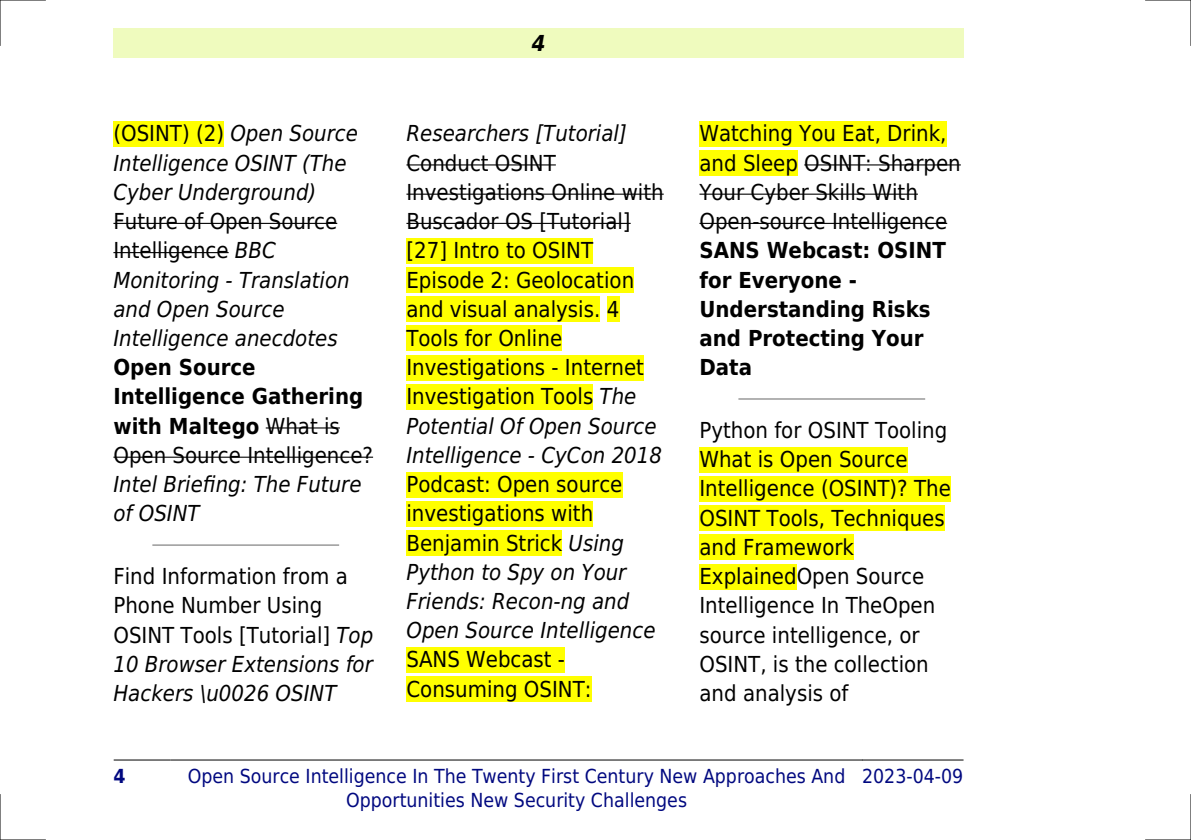
<style>
.page{position:relative;width:1191px;height:840px;background:#fff}
.page>*{position:absolute;margin:0;border:0;box-sizing:border-box;transform-origin:0 0}
.t1{font:22px/29.2px "DejaVu Sans Condensed";color:#000}
.t2{font:italic 22px/29.2px "DejaVu Sans Condensed";color:#000}
.t3{font:700 22px/29.2px "DejaVu Sans Condensed";color:#000}
.t4{font:italic 700 22px "DejaVu Sans Condensed";color:#000}
.t5{font:19.4px/23.2px "DejaVu Sans Condensed";color:#000880;text-align:center}
.t6{font:700 19.4px "DejaVu Sans Condensed";color:#000880}
.s1{font-style:normal}
.s2{font-weight:400}
.s3{font-style:italic}
</style>
<div class="page">
<div style="left:113px;top:28px;width:851px;height:30px;background:#effbbe"></div>
<hr style="left:114px;top:759px;width:57px;height:1px;background:#000">
<hr style="left:171px;top:759px;width:691px;height:1px;background:#000">
<hr style="left:862px;top:759px;width:101px;height:1px;background:#000">
<div style="left:113px;top:121px;width:111px;height:25px;background:#ff0"></div>
<hr style="left:113px;top:223px;width:224px;height:1px;background:#000">
<hr style="left:113px;top:252px;width:116px;height:1px;background:#000">
<hr style="left:266px;top:427px;width:74px;height:1px;background:#000">
<hr style="left:113px;top:456px;width:260px;height:1px;background:#000">
<hr style="left:153px;top:544px;width:185px;height:1px;background:#999">
<hr style="left:406px;top:164px;width:150px;height:1px;background:#000">
<hr style="left:406px;top:193px;width:257px;height:2px;background:#000">
<hr style="left:406px;top:223px;width:224px;height:1px;background:#000">
<div style="left:406px;top:238px;width:187px;height:25px;background:#ff0"></div>
<div style="left:406px;top:267px;width:228px;height:25px;background:#ff0"></div>
<div style="left:406px;top:296px;width:194px;height:26px;background:#ff0"></div>
<div style="left:607px;top:296px;width:12px;height:26px;background:#ff0"></div>
<div style="left:406px;top:325px;width:156px;height:26px;background:#ff0"></div>
<div style="left:406px;top:354px;width:238px;height:26px;background:#ff0"></div>
<div style="left:406px;top:384px;width:187px;height:25px;background:#ff0"></div>
<div style="left:406px;top:471px;width:216px;height:26px;background:#ff0"></div>
<div style="left:406px;top:500px;width:187px;height:26px;background:#ff0"></div>
<div style="left:406px;top:530px;width:156px;height:25px;background:#ff0"></div>
<div style="left:406px;top:646px;width:159px;height:26px;background:#ff0"></div>
<div style="left:406px;top:676px;width:185px;height:25px;background:#ff0"></div>
<div style="left:699px;top:121px;width:247px;height:25px;background:#ff0"></div>
<div style="left:699px;top:150px;width:99px;height:26px;background:#ff0"></div>
<hr style="left:804px;top:164px;width:156px;height:1px;background:#000">
<hr style="left:699px;top:193px;width:219px;height:2px;background:#000">
<hr style="left:699px;top:223px;width:248px;height:1px;background:#000">
<hr style="left:739px;top:398px;width:185px;height:1px;background:#999">
<div style="left:699px;top:446px;width:208px;height:26px;background:#ff0"></div>
<div style="left:699px;top:475px;width:252px;height:26px;background:#ff0"></div>
<div style="left:699px;top:505px;width:245px;height:25px;background:#ff0"></div>
<div style="left:699px;top:534px;width:155px;height:25px;background:#ff0"></div>
<div style="left:699px;top:563px;width:97px;height:26px;background:#ff0"></div>
<hr style="left:0;top:0;width:45px;height:1px;background:#000">
<hr style="left:1145px;top:0;width:46px;height:1px;background:#000">
<hr style="left:0;top:839px;width:45px;height:1px;background:#000">
<hr style="left:1145px;top:839px;width:46px;height:1px;background:#000">
<hr style="left:0;top:0;width:1px;height:45px;background:#000">
<hr style="left:0;top:794px;width:1px;height:45px;background:#000">
<hr style="left:1190px;top:0;width:1px;height:45px;background:#000">
<hr style="left:1190px;top:794px;width:1px;height:45px;background:#000">
<p class="t2" style="left:113px;top:119px;width:246px"><span class="s1">(OSINT) (2)</span> Open Source<br>Intelligence OSINT (The<br>Cyber Underground)</p>
<p class="t2" style="left:113px;top:207px;width:238px"><span class="s1">Future of Open Source<br>Intelligence</span> BBC<br>Monitoring - Translation and Open Source<br>Intelligence anecdotes</p>
<p class="t3" style="left:113px;top:353px;width:261px">Open Source<br>Intelligence Gathering with Maltego <span class="s2">What is<br>Open Source Intelligence?</span></p>
<p class="t2" style="left:113px;top:469px;width:250px">Intel Briefing: The Future of OSINT</p>
<p class="t1" style="left:113px;top:561px;width:261px">Find Information from a<br>Phone Number Using<br>OSINT Tools [Tutorial] <span class="s3">Top<br>10 Browser Extensions for<br>Hackers \u0026 OSINT</span></p>
<p class="t4" style="left:532px;top:30px;width:15px">4</p>
<p class="t2" style="left:406px;top:119px;width:222px">Researchers [Tutorial]</p>
<p class="t1" style="left:406px;top:148px;width:259px">Conduct OSINT<br>Investigations Online with<br>Buscador OS [Tutorial] [27] Intro to OSINT<br>Episode 2: Geolocation and visual analysis. 4<br>Tools for Online<br>Investigations - Internet<br>Investigation Tools <span class="s3">The<br>Potential Of Open Source<br>Intelligence - CyCon 2018</span></p>
<p class="t2" style="left:406px;top:469px;width:251px"><span class="s1">Podcast: Open source investigations with<br>Benjamin Strick</span> Using<br>Python to Spy on Your<br>Friends: Recon-ng and<br>Open Source Intelligence</p>
<p class="t1" style="left:406px;top:645px;width:186px">SANS Webcast -<br>Consuming OSINT:</p>
<p class="t1" style="left:699px;top:119px;width:263px">Watching You Eat, Drink, and Sleep OSINT: Sharpen<br>Your Cyber Skills With<br>Open-source Intelligence</p>
<p class="t3" style="left:699px;top:236px;width:248px">SANS Webcast: OSINT for Everyone -<br>Understanding Risks and Protecting Your<br>Data</p>
<p class="t1" style="left:699px;top:415px;width:253px">Python for OSINT Tooling<br>What is Open Source<br>Intelligence (OSINT)? The<br>OSINT Tools, Techniques and Framework<br>ExplainedOpen Source<br>Intelligence In TheOpen source intelligence, or<br>OSINT, is the collection and analysis of</p>
<p class="t6" style="left:113px;top:765px;width:14px">4</p>
<p class="t5" style="left:188px;top:764px;width:659px">Open Source Intelligence In The Twenty First Century New Approaches And<br>Opportunities New Security Challenges</p>
<p class="t5" style="left:862px;top:764px;width:103px">2023-04-09</p>
</div>
